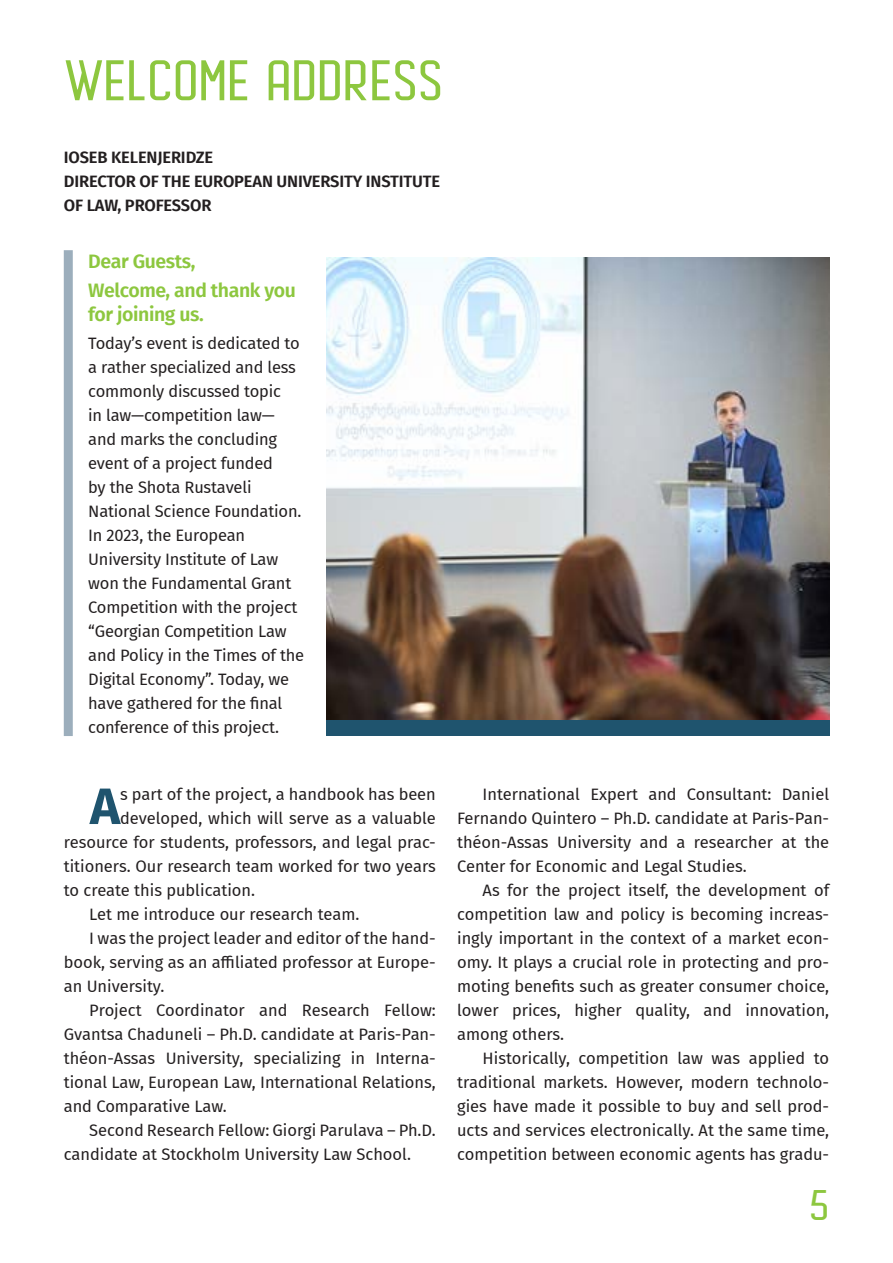
<style>
.page{position:relative;width:893px;height:1263px;background:#fff}
.page>*{position:absolute;margin:0;border:0;box-sizing:border-box;transform-origin:0 0}
.t1{font:700 51.15px "Fira GO";color:#1f546e}
.t2{font:48px "BPG110 Mod Caps";letter-spacing:-.02em;color:#8dc73f;scale:1.1 1}
.t3{font:36px "BPG110 Mod Caps";color:#8dc73f;scale:1.1 1}
.t4{font:600 19.5px/28.2px "Fira GO";letter-spacing:-.02em;color:#8dc73f}
.t5{font:16.5px/24px "Fira GO";letter-spacing:-.005em;color:#231f20;text-align:justify}
.t6{font:600 16.5px/24px "Fira GO";letter-spacing:-.01em;color:#231f20}
</style>
<div class="page">
<div style="left:326px;top:718px;width:503px;height:18px;background:#1f546e"></div>
<div style="left:64px;top:250px;width:9px;height:486px;background:#9caebc"></div>
<img style="left:326px;top:258px;width:503px;height:461px">
<h2 class="t2" style="left:64px;top:58px;width:347px">WELCOME ADDRESS</h2>
<p class="t6" style="left:64px;top:145px;width:378px">IOSEB KELENJERIDZE<br>DIRECTOR OF THE EUROPEAN UNIVERSITY INSTITUTE<br>OF LAW, PROFESSOR</p>
<p class="t4" style="left:88px;top:248px;width:209px">Dear Guests,<br>Welcome, and thank you</p>
<p class="t4" style="left:88px;top:300px;width:117px">for joining us.</p>
<p class="t5" style="left:88px;top:331px;width:217px;text-align:left">Today’s event is dedicated to a rather specialized and less commonly discussed topic<br>in law—competition law— and marks the concluding event of a project funded<br>by the Shota Rustaveli<br>National Science Foundation.<br>In 2023, the European<br>University Institute of Law won the Fundamental Grant<br>Competition with the project “Georgian Competition Law and Policy in the Times of the<br>Digital Economy”. Today, we have gathered for the final conference of this project.</p>
<h1 class="t1" style="left:90px;top:776px;width:32px">A</h1>
<p class="t5" style="left:120px;top:782px;width:317px">s part of the project, a handbook has been</p>
<p class="t5" style="left:120px;top:806px;width:317px">developed, which will serve as a valuable</p>
<p class="t5" style="left:64px;top:830px;width:374px">resource for students, professors, and legal prac-</p>
<p class="t5" style="left:64px;top:854px;width:374px">titioners. Our research team worked for two years</p>
<p class="t5" style="left:64px;top:878px;width:193px">to create this publication.</p>
<p class="t5" style="left:89px;top:902px;width:272px">Let me introduce our research team.</p>
<p class="t5" style="left:89px;top:926px;width:348px">I was the project leader and editor of the hand-</p>
<p class="t5" style="left:64px;top:950px;width:374px">book, serving as an affiliated professor at Europe-</p>
<p class="t5" style="left:64px;top:974px;width:102px">an University.</p>
<p class="t5" style="left:89px;top:998px;width:348px">Project Coordinator and Research Fellow:</p>
<p class="t5" style="left:64px;top:1022px;width:374px">Gvantsa Chaduneli – Ph.D. candidate at Paris-Pan-</p>
<p class="t5" style="left:64px;top:1046px;width:374px">théon-Assas University, specializing in Interna-</p>
<p class="t5" style="left:64px;top:1070px;width:374px">tional Law, European Law, International Relations,</p>
<p class="t5" style="left:64px;top:1094px;width:165px">and Comparative Law.</p>
<p class="t5" style="left:89px;top:1118px;width:348px">Second Research Fellow: Giorgi Parulava – Ph.D.</p>
<p class="t5" style="left:64px;top:1142px;width:349px">candidate at Stockholm University Law School.</p>
<p class="t5" style="left:457px;top:782px;width:374px;text-indent:26px">International Expert and Consultant: Daniel Fernando Quintero – Ph.D. candidate at Paris-Pan&shy;théon-Assas University and a researcher at the Center for Economic and Legal Studies.</p>
<p class="t5" style="left:457px;top:878px;width:374px;text-indent:26px">As for the project itself, the development of competition law and policy is becoming increas&shy;ingly important in the context of a market econ&shy;omy. It plays a crucial role in protecting and pro&shy;moting benefits such as greater consumer choice, lower prices, higher quality, and innovation, among others.</p>
<p class="t5" style="left:457px;top:1046px;width:374px;text-indent:26px">Historically, competition law was applied to traditional markets. However, modern technolo&shy;gies have made it possible to buy and sell prod&shy;ucts and services electronically. At the same time, competition between economic agents has gradu-</p>
<h3 class="t3" style="left:809px;top:1189px;width:20px">5</h3>
</div>
